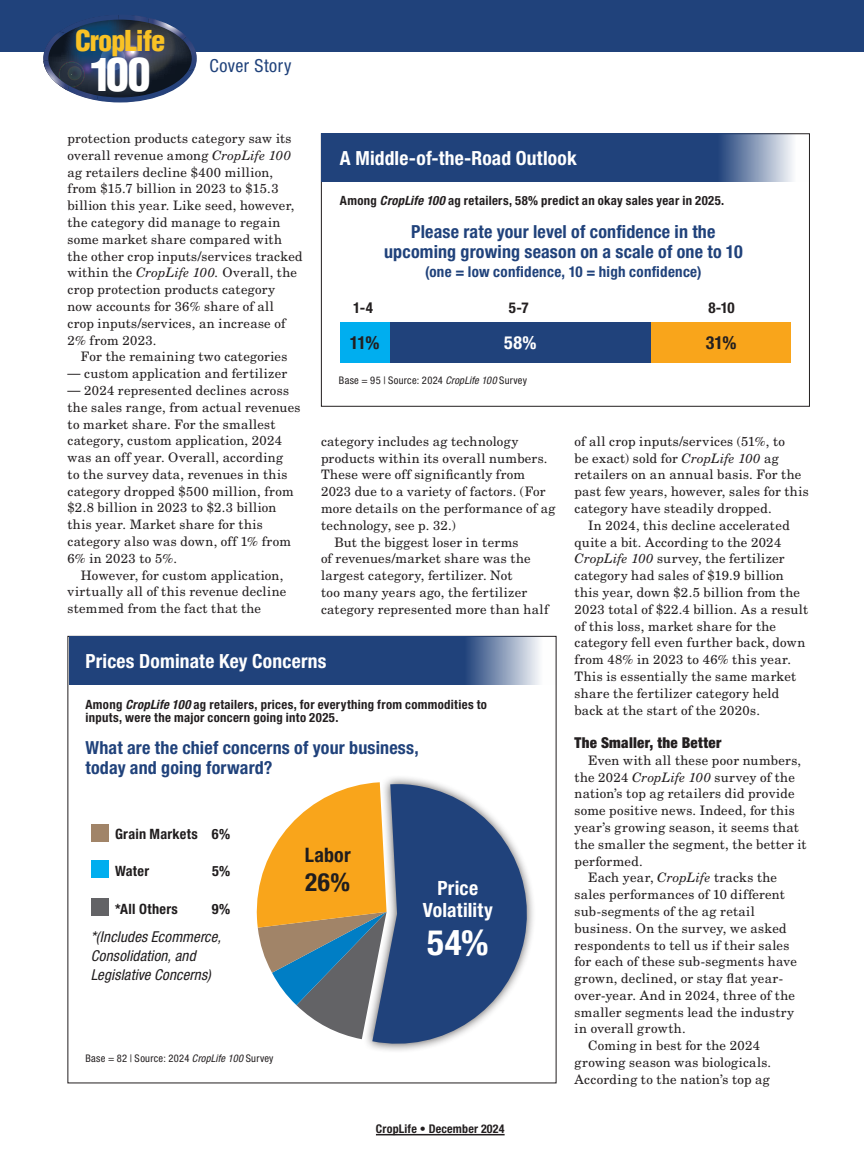
<style>
.page{position:relative;width:864px;height:1161px;background:#fff}
.page>*{position:absolute;margin:0;border:0;box-sizing:border-box;transform-origin:0 0}
.t1{font:900 condensed 45px "Helvetica LT Std";color:#fff}
.chart_bodycopy{font:700 condensed 35.25px "Helvetica Neue LT Std";color:#fff}
.t2{font:900 condensed 28.05px "Helvetica LT Std";letter-spacing:-.04em;color:#f9c225}
.chart_bodycopy-2{font:700 condensed 25.2px "Helvetica Neue LT Std";color:#201d1e}
.chart_bodycopy-3{font:700 condensed 19.95px "Helvetica Neue LT Std";letter-spacing:.01em;color:#201d1e}
.chart_bodycopy-4{font:700 condensed 19.65px/22.8px "Helvetica Neue LT Std";letter-spacing:.01em;color:#fff;text-align:center}
.chart_title{font:700 condensed 19.5px "Helvetica Neue LT Std";letter-spacing:.01em;color:#fff}
.chart_blurb{font:700 condensed 18px/19.5px "Helvetica Neue LT Std";letter-spacing:.01em;color:#20427b}
.tabhead_b{font:condensed 18px "Helvetica Neue LT Std";letter-spacing:.025em;color:#20427b}
.chart_bodycopy-5{font:700 condensed 18px "Helvetica Neue LT Std";color:#231f20}
.chart_bodycopy-6{font:700 condensed 18px "Helvetica Neue LT Std";color:#fff}
.chart_bodycopy-7{font:italic condensed 15px/18.8px "Helvetica Neue LT Std";letter-spacing:.01em;color:#201d1e}
.chart_blurb-2{font:700 condensed 15px "Helvetica Neue LT Std";letter-spacing:.02em;color:#20427b}
.subhead{font:900 condensed 15px "Helvetica Neue LT Std";letter-spacing:.02em;color:#231f20}
.cutline{font:700 condensed 15px "Helvetica Neue LT Std";color:#231f20}
.chart_bodycopy-8{font:700 condensed 14.25px "Helvetica Neue LT Std";letter-spacing:.02em;color:#201d1e}
.bodycopy{font:13.05px/16.8px "New Century Schlbk LT Std";letter-spacing:.025em;color:#231f20}
.chart_blurb-3{font:700 condensed 12.75px/13.5px "Helvetica Neue LT Std";letter-spacing:.025em;color:#231f20}
.t3{font:700 condensed 12px "Helvetica Neue LT Std";letter-spacing:.015em;color:#231f20}
.chart_source{font:condensed 10.5px "Helvetica Neue LT Std";letter-spacing:.03em;color:#231f20}
.s1{font-style:italic}
.s2{font-family:"Helvetica Neue LT Std";font-stretch:condensed}
</style>
<div class="page">
<div style="left:0;top:0;width:864px;height:52px;background:#20427b"></div>
<svg style="left:43px;top:15px;width:154px;height:87px"></svg>
<div style="left:91px;top:825px;width:17px;height:17px;background:#a18468"></div>
<div style="left:91px;top:860px;width:17px;height:17px;background:#00aeef"></div>
<div style="left:91px;top:898px;width:17px;height:17px;background:#636366"></div>
<svg style="left:69px;top:636px;width:487px;height:48px;background:#375588"></svg>
<svg style="left:256px;top:784px;width:107px;height:255px"></svg>
<div style="left:363px;top:775px;width:174px;height:278px;background:#231f20;opacity:.75"></div>
<svg style="left:372px;top:784px;width:165px;height:269px;fill:#20427b"></svg>
<svg style="left:321px;top:133px;width:489px;height:49px;background:#375588"></svg>
<div style="left:651px;top:322px;width:140px;height:41px;background:#f9a51b"></div>
<div style="left:390px;top:322px;width:261px;height:41px;background:#20427b"></div>
<div style="left:340px;top:322px;width:50px;height:41px;background:#00aeef"></div>
<hr style="left:376px;top:1134px;width:129px;height:1px;background:#231f20">
<p class="t2" style="left:75px;top:22px;width:92px">CropLife</p>
<p class="t1" style="left:90px;top:46px;width:62px">100</p>
<p class="tabhead_b" style="left:210px;top:55px;width:83px">Cover Story</p>
<p class="bodycopy" style="left:68px;top:130px;width:237px">protection products category saw its overall revenue among <span class="s1">CropLife 100 </span>ag retailers decline $400 million, from $15.7 billion in 2023 to $15.3 billion this year. Like seed, however, the category did manage to regain some market share compared with the other crop inputs/services tracked within the <span class="s1">CropLife 100.</span> Overall, the crop protection products category now accounts for 36% share of all crop inputs/services, an increase of 2% from 2023.</p>
<p class="bodycopy" style="left:81px;top:348px;width:208px">For the remaining two categories</p>
<p class="bodycopy" style="left:68px;top:365px;width:221px"><span class="s2">—</span> custom application and fertilizer</p>
<p class="bodycopy" style="left:68px;top:382px;width:235px"><span class="s2">—</span> 2024 represented declines across the sales range, from actual revenues to market share. For the smallest category, custom application, 2024 was an off year. Overall, according<br>to the survey data, revenues in this category dropped $500 million, from $2.8 billion in 2023 to $2.3 billion this year. Market share for this category also was down, off 1% from 6% in 2023 to 5%.</p>
<p class="bodycopy" style="left:68px;top:567px;width:220px;text-indent:13px">However, for custom application, virtually all of this revenue decline stemmed from the fact that the</p>
<p class="chart_title" style="left:340px;top:146px;width:238px">A Middle-of-the-Road Outlook</p>
<p class="chart_blurb-3" style="left:340px;top:194px;width:386px">Among <span class="s1">CropLife 100</span> ag retailers, 58% predict an okay sales year in 2025.</p>
<p class="chart_blurb" style="left:384px;top:222px;width:360px;text-align:center">Please rate your level of confidence in the upcoming growing season on a scale of one to 10</p>
<p class="chart_blurb-2" style="left:425px;top:263px;width:278px">(one = low confidence, 10 = high confidence)</p>
<p class="cutline" style="left:353px;top:299px;width:21px">1-4</p>
<p class="cutline" style="left:509px;top:299px;width:21px">5-7</p>
<p class="cutline" style="left:708px;top:299px;width:28px">8-10</p>
<p class="chart_bodycopy-5" style="left:350px;top:332px;width:31px">11%</p>
<p class="chart_bodycopy-6" style="left:504px;top:332px;width:34px">58%</p>
<p class="chart_bodycopy-5" style="left:706px;top:332px;width:32px">31%</p>
<p class="chart_source" style="left:339px;top:374px;width:190px">Base = 95 | Source: 2024 <span class="s1">CropLife 100</span> Survey</p>
<p class="bodycopy" style="left:575px;top:433px;width:236px">of all crop inputs/services (51%, to<br>be exact) sold for <span class="s1">CropLife 100</span> ag retailers on an annual basis. For the past few years, however, sales for this category have steadily dropped.</p>
<p class="bodycopy" style="left:575px;top:517px;width:235px;text-indent:13px">In 2024, this decline accelerated quite a bit. According to the 2024<br><span class="s1">CropLife 100</span> survey, the fertilizer category had sales of $19.9 billion this year, down $2.5 billion from the 2023 total of $22.4 billion. As a result of this loss, market share for the category fell even further back, down from 48% in 2023 to 46% this year.<br>This is essentially the same market share the fertilizer category held back at the start of the 2020s.</p>
<p class="subhead" style="left:575px;top:733px;width:148px">The Smaller, the Better</p>
<p class="bodycopy" style="left:575px;top:752px;width:234px;text-indent:13px">Even with all these poor numbers, the 2024 <span class="s1">CropLife 100</span> survey of the nation’s top ag retailers did provide some positive news. Indeed, for this year’s growing season, it seems that the smaller the segment, the better it performed.</p>
<p class="bodycopy" style="left:575px;top:869px;width:224px;text-indent:14px">Each year, <span class="s1">CropLife</span> tracks the sales performances of 10 different sub-segments of the ag retail business. On the survey, we asked respondents to tell us if their sales for each of these sub-segments have grown, declined, or stay flat year&shy;over-year. And in 2024, three of the smaller segments lead the industry in overall growth.</p>
<p class="bodycopy" style="left:575px;top:1037px;width:198px;text-align:center">Coming in best for the 2024 growing season was biologicals.<br>According to the nation’s top ag</p>
<p class="bodycopy" style="left:321px;top:433px;width:236px">category includes ag technology products within its overall numbers.<br>These were off significantly from 2023 due to a variety of factors. (For more details on the performance of ag technology, see p. 32.)</p>
<p class="bodycopy" style="left:321px;top:534px;width:229px;text-indent:13px">But the biggest loser in terms<br>of revenues/market share was the largest category, fertilizer. Not<br>too many years ago, the fertilizer category represented more than half</p>
<p class="chart_title" style="left:85px;top:649px;width:242px">Prices Dominate Key Concerns</p>
<p class="chart_blurb-3" style="left:85px;top:697px;width:403px">Among <span class="s1">CropLife 100</span> ag retailers, prices, for everything from commodities to inputs, were the major concern going into 2025.</p>
<p class="chart_blurb" style="left:85px;top:738px;width:335px">What are the chief concerns of your business, today and going forward?</p>
<p class="chart_bodycopy-8" style="left:115px;top:825px;width:117px">Grain Markets 6%</p>
<p class="chart_bodycopy-8" style="left:115px;top:863px;width:36px">Water</p>
<p class="chart_bodycopy-8" style="left:212px;top:863px;width:20px">5%</p>
<p class="chart_bodycopy-8" style="left:115px;top:900px;width:64px">*All Others</p>
<p class="chart_bodycopy-8" style="left:212px;top:900px;width:20px">9%</p>
<p class="chart_bodycopy-7" style="left:91px;top:928px;width:132px">*(Includes Ecommerce,<br>Consolidation, and<br>Legislative Concerns)</p>
<p class="chart_bodycopy-3" style="left:305px;top:842px;width:48px">Labor</p>
<p class="chart_bodycopy-2" style="left:305px;top:867px;width:46px">26%</p>
<p class="chart_bodycopy-4" style="left:423px;top:876px;width:71px">Price<br>Volatility</p>
<p class="chart_bodycopy" style="left:427px;top:921px;width:63px">54%</p>
<p class="chart_source" style="left:85px;top:1052px;width:190px">Base = 82 | Source: 2024 <span class="s1">CropLife 100</span> Survey</p>
<p class="t3" style="left:376px;top:1121px;width:130px">CropLife • December 2024</p>
</div>
